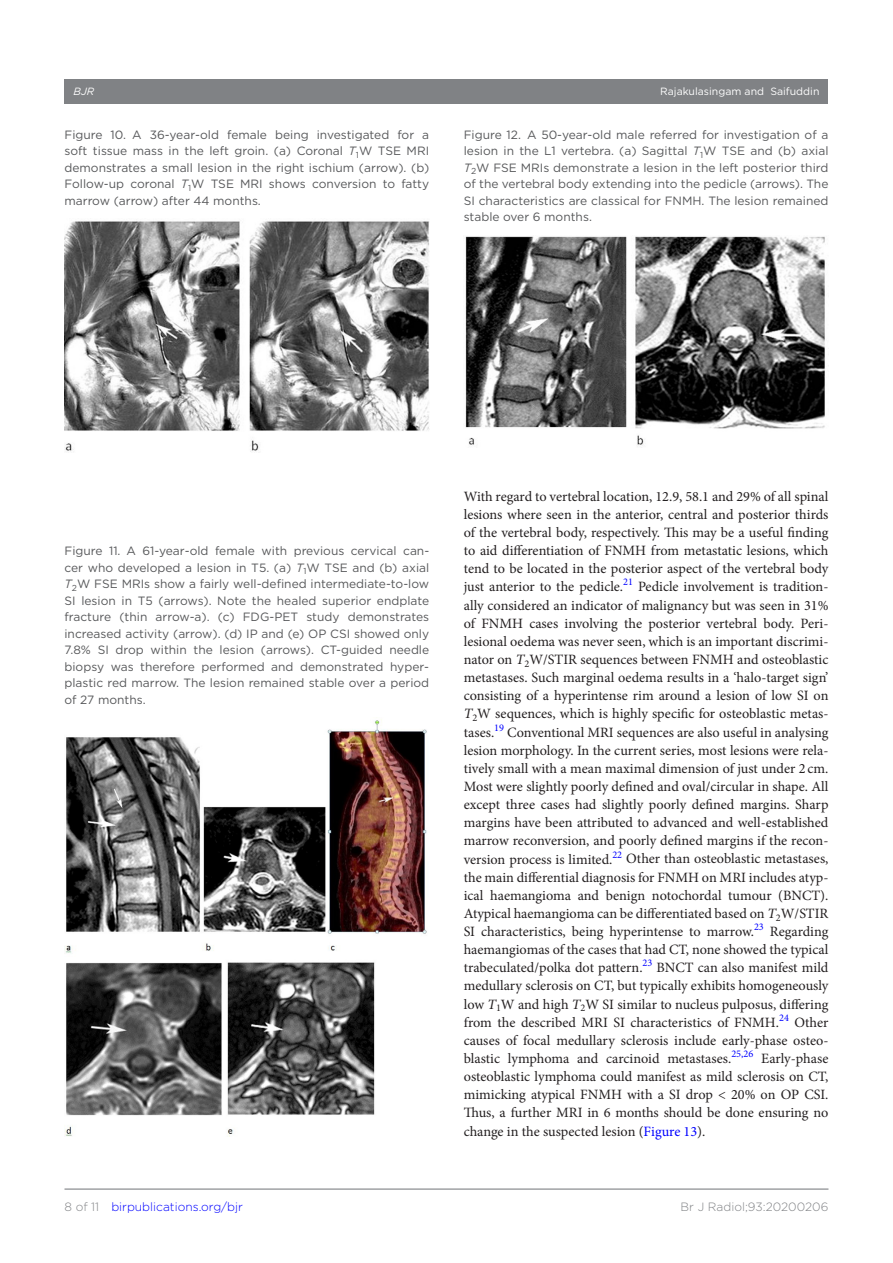
<style>
.page{position:relative;width:893px;height:1263px;background:#fff}
.page>*{position:absolute;margin:0;border:0;box-sizing:border-box;transform-origin:0 0}
.t1{font:14.25px/18.1px "Minion Pro";color:#231f20;text-align:justify}
.t2{font:12px/16.5px "Gotham";color:#57585a;text-align:justify}
.t3{font:300 12px "Gotham";color:#00f}
.t4{font:300 12px "Gotham";color:#808285}
.t5{font:10.5px "Gotham";color:#fff}
.t6{font:italic 10.5px "Gotham";color:#fff}
.s1{font-style:italic}
.s2{color:#00f}
.s3{color:#808285}
</style>
<div class="page">
<hr style="left:64px;top:1188px;width:764px;height:2px;background:#808285">
<div style="left:64px;top:79px;width:764px;height:24px;background:#808285"></div>
<img style="left:64px;top:221px;width:365px;height:231px">
<img style="left:64px;top:719px;width:363px;height:417px">
<img style="left:465px;top:236px;width:360px;height:210px">
<p class="t6" style="left:74px;top:85px;width:22px">BJR</p>
<p class="t5" style="left:660px;top:85px;width:161px">Rajakulasingam and Saifuddin</p>
<p class="t2" style="left:64px;top:126px;width:366px">Figure 10. A 36-year-old female being investigated for a soft tissue mass in the left groin. (a) Coronal <span class="s1">T</span><sub>1</sub>W TSE MRI demonstrates a small lesion in the right ischium (arrow). (b)<br>Follow-up coronal <span class="s1">T</span><sub>1</sub>W TSE MRI shows conversion to fatty marrow (arrow) after 44 months.</p>
<p class="t2" style="left:464px;top:126px;width:366px">Figure 12. A 50-year-old male referred for investigation of a lesion in the L1 vertebra. (a) Sagittal <span class="s1">T</span><sub>1</sub>W TSE and (b) axial <span class="s1">T</span><sub>2</sub>W FSE MRIs demonstrate a lesion in the left posterior third of the vertebral body extending into the pedicle (arrows). The SI characteristics are classical for FNMH. The lesion remained stable over 6 months.</p>
<p class="t2" style="left:64px;top:542px;width:366px">Figure 11. A 61-year-old female with previous cervical can&shy;cer who developed a lesion in T5. (a) <span class="s1">T</span><sub>1</sub>W TSE and (b) axial <span class="s1">T</span><sub>2</sub>W FSE MRIs show a fairly well-defined intermediate-to-low SI lesion in T5 (arrows). Note the healed superior endplate fracture (thin arrow-a). (c) FDG-PET study demonstrates increased activity (arrow). (d) IP and (e) OP CSI showed only 7.8% SI drop within the lesion (arrows). CT-guided needle biopsy was therefore performed and demonstrated hyper&shy;plastic red marrow. The lesion remained stable over a period of 27 months.</p>
<p class="t1" style="left:464px;top:487px;width:366px">With regard to vertebral location, 12.9, 58.1 and 29% of all spinal lesions where seen in the anterior, central and posterior thirds of the vertebral body, respectively. This may be a useful finding to aid differentiation of FNMH from metastatic lesions, which tend to be located in the posterior aspect of the vertebral body just anterior to the pedicle.<sup>21</sup> Pedicle involvement is tradition&shy;ally considered an indicator of malignancy but was seen in 31% of FNMH cases involving the posterior vertebral body. Peri&shy;lesional oedema was never seen, which is an important discrimi&shy;nator on <span class="s1">T</span><sub>2</sub>W/STIR sequences between FNMH and osteoblastic metastases. Such marginal oedema results in a ‘halo-target sign’ consisting of a hyperintense rim around a lesion of low SI on <span class="s1">T</span><sub>2</sub>W sequences, which is highly specific for osteoblastic metas&shy;tases.<sup>19</sup> Conventional MRI sequences are also useful in analysing lesion morphology. In the current series, most lesions were rela&shy;tively small with a mean maximal dimension of just under 2 cm.<br>Most were slightly poorly defined and oval/circular in shape. All except three cases had slightly poorly defined margins. Sharp margins have been attributed to advanced and well-established marrow reconversion, and poorly defined margins if the recon&shy;version process is limited.<sup>22</sup> Other than osteoblastic metastases, the main differential diagnosis for FNMH on MRI includes atyp&shy;ical haemangioma and benign notochordal tumour (BNCT).<br>Atypical haemangioma can be differentiated based on <span class="s1">T</span><sub>2</sub>W/STIR SI characteristics, being hyperintense to marrow.<sup>23</sup> Regarding haemangiomas of the cases that had CT, none showed the typical trabeculated/polka dot pattern.<sup>23</sup> BNCT can also manifest mild medullary sclerosis on CT, but typically exhibits homogeneously low <span class="s1">T</span><sub>1</sub>W and high <span class="s1">T</span><sub>2</sub>W SI similar to nucleus pulposus, differing from the described MRI SI characteristics of FNMH.<sup>24</sup> Other causes of focal medullary sclerosis include early-phase osteo&shy;blastic lymphoma and carcinoid metastases.<sup>25,26</sup> Early-phase osteoblastic lymphoma could manifest as mild sclerosis on CT, mimicking atypical FNMH with a SI drop &lt; 20% on OP CSI.<br>Thus, a further MRI in 6 months should be done ensuring no change in the suspected lesion (<span class="s2">Figure 13</span>).</p>
<p class="t3" style="left:64px;top:1199px;width:180px"><span class="s3">8 of 11</span> birpublications.org/bjr</p>
<p class="t4" style="left:681px;top:1199px;width:149px">Br J Radiol;93:20200206</p>
</div>
